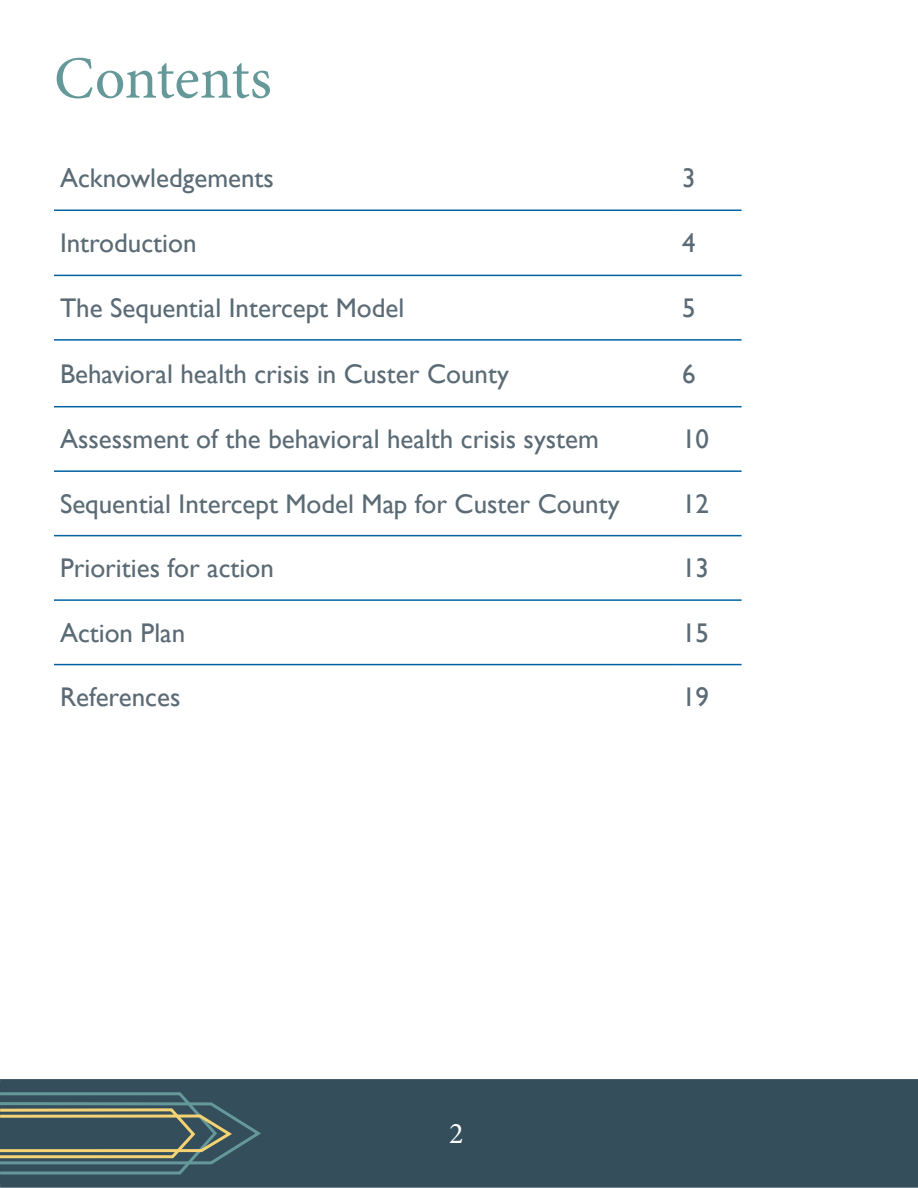
<style>
.page{position:relative;width:918px;height:1188px;background:#fff}
.page>*{position:absolute;margin:0;border:0;box-sizing:border-box;transform-origin:0 0}
.t1{font:60px "Minion Pro";letter-spacing:-.005em;color:#659899}
.t2{font:30px "Minion Pro";color:#fff}
.t3{font:27px "Gill Sans";color:#5b6b75}
</style>
<div class="page">
<hr style="left:54px;top:210px;width:622px;height:1px;background:#0163a3">
<hr style="left:676px;top:210px;width:66px;height:1px;background:#0163a3">
<hr style="left:54px;top:275px;width:622px;height:1px;background:#0163a3">
<hr style="left:676px;top:275px;width:66px;height:1px;background:#0163a3">
<hr style="left:54px;top:339px;width:622px;height:2px;background:#0163a3">
<hr style="left:676px;top:339px;width:66px;height:2px;background:#0163a3">
<hr style="left:54px;top:406px;width:622px;height:1px;background:#0163a3">
<hr style="left:676px;top:406px;width:66px;height:1px;background:#0163a3">
<hr style="left:54px;top:470px;width:622px;height:2px;background:#0163a3">
<hr style="left:676px;top:470px;width:66px;height:2px;background:#0163a3">
<hr style="left:54px;top:535px;width:622px;height:1px;background:#0163a3">
<hr style="left:676px;top:535px;width:66px;height:1px;background:#0163a3">
<hr style="left:54px;top:599px;width:622px;height:2px;background:#0163a3">
<hr style="left:676px;top:599px;width:66px;height:2px;background:#0163a3">
<hr style="left:54px;top:664px;width:622px;height:1px;background:#0163a3">
<hr style="left:676px;top:664px;width:66px;height:1px;background:#0163a3">
<div style="left:0;top:1079px;width:918px;height:109px;background:#344e5b"></div>
<svg style="left:0;top:1091px;width:264px;height:85px;background:#506665"></svg>
<p class="t1" style="left:54px;top:38px;width:219px">Contents</p>
<p class="t3" style="left:60px;top:163px;width:216px">Acknowledgements</p>
<p class="t3" style="left:682px;top:163px;width:15px">3</p>
<p class="t3" style="left:60px;top:227px;width:138px">Introduction</p>
<p class="t3" style="left:682px;top:227px;width:15px">4</p>
<p class="t3" style="left:60px;top:292px;width:346px">The Sequential Intercept Model</p>
<p class="t3" style="left:682px;top:292px;width:15px">5</p>
<p class="t3" style="left:60px;top:358px;width:450px">Behavioral health crisis in Custer County</p>
<p class="t3" style="left:682px;top:358px;width:15px">6</p>
<p class="t3" style="left:60px;top:423px;width:540px">Assessment of the behavioral health crisis system</p>
<p class="t3" style="left:682px;top:423px;width:28px">10</p>
<p class="t3" style="left:60px;top:488px;width:561px">Sequential Intercept Model Map for Custer County</p>
<p class="t3" style="left:682px;top:488px;width:28px">12</p>
<p class="t3" style="left:60px;top:552px;width:215px">Priorities for action</p>
<p class="t3" style="left:682px;top:552px;width:28px">13</p>
<p class="t3" style="left:60px;top:617px;width:127px">Action Plan</p>
<p class="t3" style="left:682px;top:617px;width:28px">15</p>
<p class="t3" style="left:60px;top:681px;width:122px">References</p>
<p class="t3" style="left:682px;top:681px;width:28px">19</p>
<p class="t2" style="left:449px;top:1114px;width:16px">2</p>
</div>
